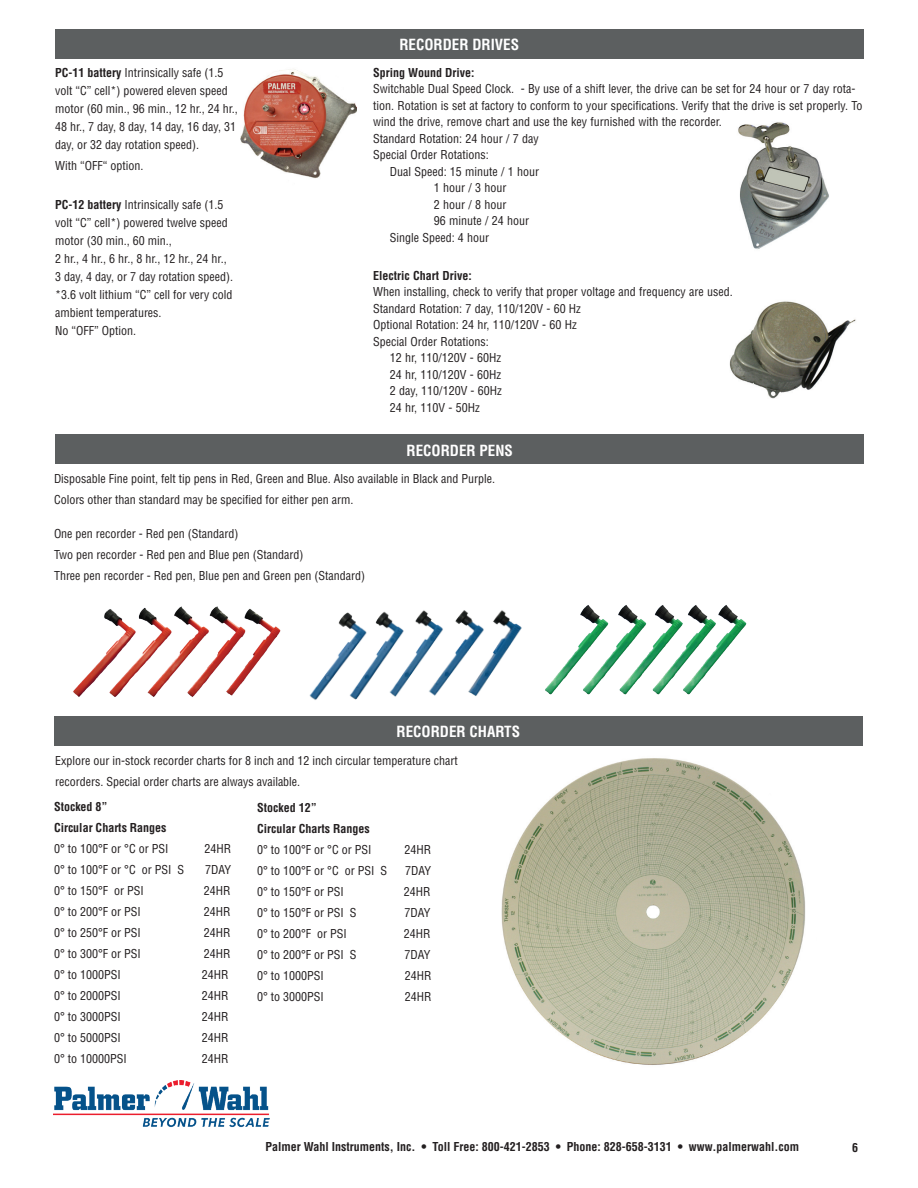
<style>
.page{position:relative;width:918px;height:1188px;background:#fff}
.page>*{position:absolute;margin:0;border:0;box-sizing:border-box;transform-origin:0 0}
.t1{font:700 condensed 15px "Helvetica";color:#fff}
.t2{font:condensed 12px/18px "Helvetica";color:#231f20}
.t3{font:condensed 12px "Helvetica";color:#211d1e}
.t4{font:700 condensed 12px/21px "Helvetica";color:#231f20}
.s1{font-weight:700}
.s2{color:#231f20}
.s3{color:#211d1e}
</style>
<div class="page">
<img style="left:53px;top:1081px;width:216px;height:46px">
<div style="left:55px;top:29px;width:809px;height:29px;background:#5c5f60"></div>
<div style="left:56px;top:435px;width:808px;height:29px;background:#5c5f60"></div>
<img style="left:550px;top:605px;width:197px;height:90px">
<img style="left:73px;top:606px;width:208px;height:91px">
<img style="left:309px;top:610px;width:241px;height:90px">
<div style="left:54px;top:716px;width:809px;height:30px;background:#5c5f60"></div>
<img style="left:501px;top:758px;width:305px;height:307px">
<img style="left:240px;top:69px;width:117px;height:109px">
<img style="left:738px;top:122px;width:91px;height:128px">
<img style="left:729px;top:301px;width:127px;height:98px">
<p class="t2" style="left:55px;top:64px;width:184px"><span class="s1">PC-11 battery</span> Intrinsically safe (1.5 volt “C” cell*) powered eleven speed motor (60 min., 96 min., 12 hr., 24 hr., 48 hr., 7 day, 8 day, 14 day, 16 day, 31 day, or 32 day rotation speed).</p>
<p class="t2" style="left:55px;top:157px;width:90px">With “OFF“ option.</p>
<p class="t2" style="left:55px;top:196px;width:180px"><span class="s1">PC-12 battery</span> Intrinsically safe (1.5 volt “C” cell*) powered twelve speed motor (30 min., 60 min.,<br>2 hr., 4 hr., 6 hr., 8 hr., 12 hr., 24 hr.,<br>3 day, 4 day, or 7 day rotation speed). *3.6 volt lithium “C” cell for very cold ambient temperatures.<br>No “OFF” Option.</p>
<p class="t1" style="left:399px;top:36px;width:121px">RECORDER DRIVES</p>
<p class="t4" style="left:373px;top:62px;width:103px">Spring Wound Drive:</p>
<p class="t2" style="left:373px;top:80px;width:484px">Switchable Dual Speed Clock. - By use of a shift lever, the drive can be set for 24 hour or 7 day rota-</p>
<p class="t2" style="left:373px;top:96px;width:491px">tion. Rotation is set at factory to conform to your specifications. Verify that the drive is set properly. To</p>
<p class="t2" style="left:373px;top:113px;width:350px">wind the drive, remove chart and use the key furnished with the recorder.</p>
<p class="t2" style="left:373px;top:129px;width:167px">Standard Rotation: 24 hour / 7 day</p>
<p class="t2" style="left:373px;top:146px;width:117px">Special Order Rotations:</p>
<p class="t2" style="left:390px;top:162px;width:151px">Dual Speed: 15 minute / 1 hour</p>
<p class="t2" style="left:434px;top:179px;width:74px">1 hour / 3 hour</p>
<p class="t2" style="left:434px;top:195px;width:74px">2 hour / 8 hour</p>
<p class="t2" style="left:434px;top:212px;width:97px">96 minute / 24 hour</p>
<p class="t2" style="left:390px;top:228px;width:101px">Single Speed: 4 hour</p>
<p class="t4" style="left:373px;top:265px;width:100px">Electric Chart Drive:</p>
<p class="t2" style="left:373px;top:283px;width:361px">When installing, check to verify that proper voltage and frequency are used.</p>
<p class="t2" style="left:373px;top:299px;width:209px">Standard Rotation: 7 day, 110/120V - 60 Hz</p>
<p class="t2" style="left:373px;top:316px;width:205px">Optional Rotation: 24 hr, 110/120V - 60 Hz</p>
<p class="t2" style="left:373px;top:332px;width:117px">Special Order Rotations:</p>
<p class="t2" style="left:390px;top:349px;width:113px">12 hr, 110/120V - 60Hz</p>
<p class="t2" style="left:390px;top:365px;width:113px">24 hr, 110/120V - 60Hz</p>
<p class="t2" style="left:390px;top:382px;width:114px">2 day, 110/120V - 60Hz</p>
<p class="t2" style="left:390px;top:398px;width:91px">24 hr, 110V - 50Hz</p>
<p class="t1" style="left:407px;top:441px;width:108px">RECORDER PENS</p>
<p class="t2" style="left:54px;top:467px;width:443px;line-height:21px">Disposable Fine point, felt tip pens in Red, Green and Blue. Also available in Black and Purple.<br>Colors other than standard may be specified for either pen arm.</p>
<p class="t2" style="left:54px;top:523px;width:313px;line-height:21px">One pen recorder - Red pen (Standard)<br>Two pen recorder - Red pen and Blue pen (Standard)<br>Three pen recorder - Red pen, Blue pen and Green pen (Standard)</p>
<p class="t1" style="left:397px;top:723px;width:125px">RECORDER CHARTS</p>
<p class="t2" style="left:55px;top:749px;width:404px;line-height:21px">Explore our in-stock recorder charts for 8 inch and 12 inch circular temperature chart recorders. Special order charts are always available.</p>
<p class="t4" style="left:54px;top:796px;width:114px">Stocked 8”<br>Circular Charts Ranges</p>
<p class="t3" style="left:54px;top:841px;width:116px">0° to 100°F or °C or PSI</p>
<p class="t3" style="left:204px;top:841px;width:28px">24HR</p>
<p class="t3" style="left:54px;top:862px;width:132px">0° to 100°F or °C or PSI S</p>
<p class="t3" style="left:205px;top:862px;width:28px">7DAY</p>
<p class="t3" style="left:54px;top:883px;width:91px"><span class="s2">0</span>° to <span class="s2">150</span>°F or PSI</p>
<p class="t3" style="left:204px;top:883px;width:28px">24HR</p>
<p class="t3" style="left:54px;top:904px;width:88px"><span class="s2">0</span>° to <span class="s2">200</span>°F or PSI</p>
<p class="t3" style="left:204px;top:904px;width:28px">24HR</p>
<p class="t3" style="left:54px;top:925px;width:88px"><span class="s2">0</span>° to <span class="s2">250</span>°F or PSI</p>
<p class="t3" style="left:204px;top:925px;width:28px">24HR</p>
<p class="t3" style="left:54px;top:946px;width:88px"><span class="s2">0</span>° to <span class="s2">300</span>°F or PSI</p>
<p class="t3" style="left:204px;top:946px;width:28px">24HR</p>
<p class="t3" style="left:54px;top:967px;width:68px"><span class="s2">0</span>° to <span class="s2">1000</span>PSI</p>
<p class="t3" style="left:202px;top:967px;width:28px">24HR</p>
<p class="t3" style="left:54px;top:988px;width:68px"><span class="s2">0</span>° to <span class="s2">2000</span>PSI</p>
<p class="t3" style="left:202px;top:988px;width:28px">24HR</p>
<p class="t3" style="left:54px;top:1009px;width:68px"><span class="s2">0</span>° to <span class="s2">3000</span>PSI</p>
<p class="t3" style="left:202px;top:1009px;width:28px">24HR</p>
<p class="t3" style="left:54px;top:1030px;width:68px"><span class="s2">0</span>° to <span class="s2">5000</span>PSI</p>
<p class="t3" style="left:202px;top:1030px;width:28px">24HR</p>
<p class="t2" style="left:54px;top:1049px;width:74px">0<span class="s3">° to</span> 10000<span class="s3">PSI</span></p>
<p class="t3" style="left:202px;top:1051px;width:28px">24HR</p>
<p class="t4" style="left:257px;top:797px;width:114px">Stocked 12”<br>Circular Charts Ranges</p>
<p class="t3" style="left:257px;top:842px;width:116px">0° to 100°F or °C or PSI</p>
<p class="t3" style="left:404px;top:842px;width:28px">24HR</p>
<p class="t3" style="left:257px;top:863px;width:132px">0° to 100°F or °C or PSI S</p>
<p class="t3" style="left:405px;top:863px;width:28px">7DAY</p>
<p class="t3" style="left:257px;top:884px;width:88px"><span class="s2">0</span>° to <span class="s2">150</span>°F or PSI</p>
<p class="t3" style="left:404px;top:884px;width:28px">24HR</p>
<p class="t3" style="left:257px;top:905px;width:101px"><span class="s2">0</span>° to <span class="s2">150</span>°F or PSI S</p>
<p class="t3" style="left:405px;top:905px;width:28px">7DAY</p>
<p class="t3" style="left:257px;top:926px;width:91px"><span class="s2">0</span>° to <span class="s2">200</span>°F or PSI</p>
<p class="t2" style="left:404px;top:924px;width:28px">24HR</p>
<p class="t3" style="left:257px;top:947px;width:101px"><span class="s2">0</span>° to <span class="s2">200</span>°F or PSI S</p>
<p class="t2" style="left:405px;top:945px;width:28px">7DAY</p>
<p class="t2" style="left:257px;top:966px;width:68px">0<span class="s3">° to</span> 1000PSI</p>
<p class="t2" style="left:405px;top:966px;width:28px">24HR</p>
<p class="t2" style="left:257px;top:987px;width:68px">0<span class="s3">° to</span> 3000PSI</p>
<p class="t2" style="left:405px;top:987px;width:28px">24HR</p>
<p class="t4" style="left:266px;top:1136px;width:535px">Palmer Wahl Instruments, Inc. • Toll Free: 800-421-2853 • Phone: 828-658-3131 • www.palmerwahl.com</p>
<p class="t4" style="left:852px;top:1137px;width:7px">6</p>
</div>
